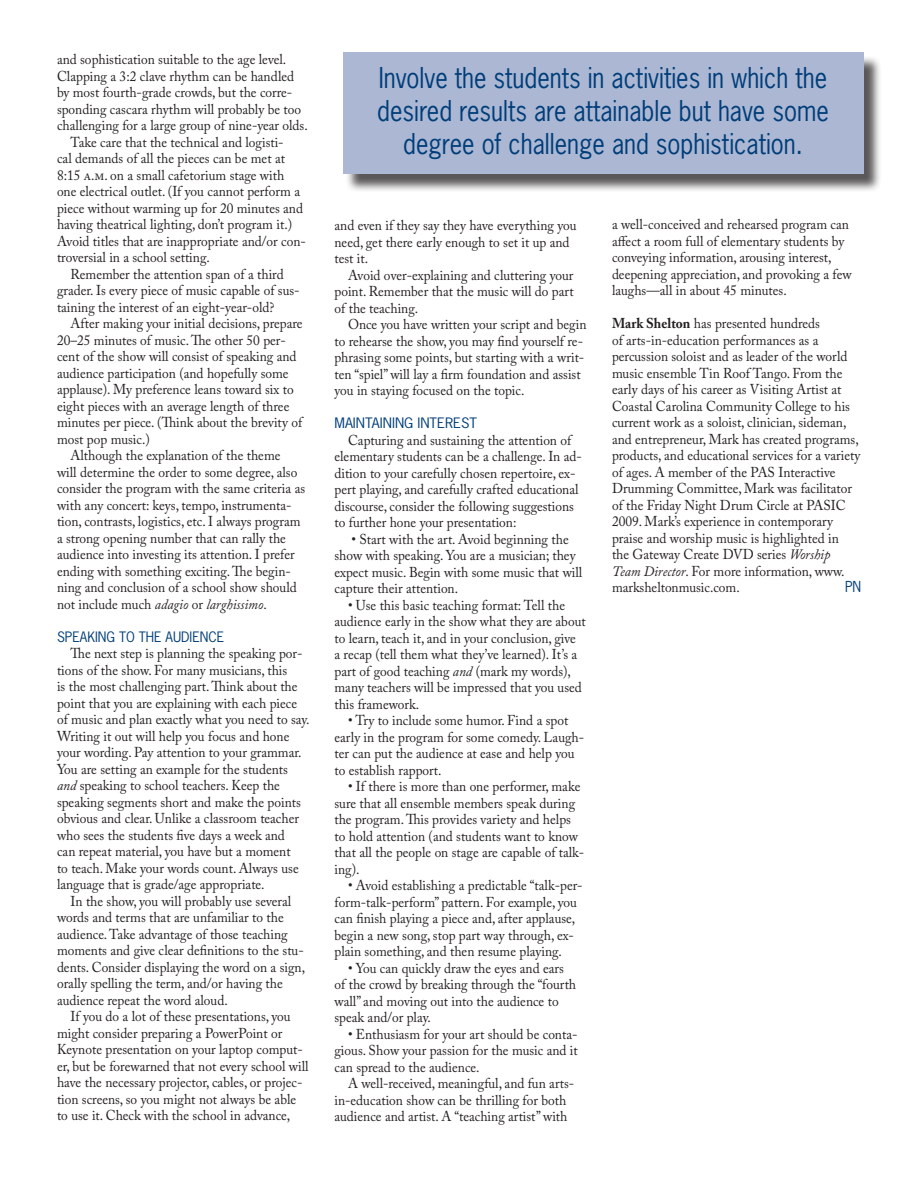
<style>
.page{position:relative;width:918px;height:1188px;background:#fff}
.page>*{position:absolute;margin:0;border:0;box-sizing:border-box;transform-origin:0 0}
.Heading_2{font:27px "News Gothic";color:#003d79;scale:.9 1}
.Body{font:14.25px/16.5px "Adobe Caslon Pro";color:#231f20;scale:.94 1}
.Free_Form{font:14.25px/16.5px "Adobe Caslon Pro";color:#231f20;scale:.94 1}
.Free_Form-2{font:14.25px "News Gothic";color:#003d79;scale:.94 1}
.Body-2{font:13.5px "News Gothic";color:#003d79}
.Body-3{font:13.5px "News Gothic";color:#003d79;scale:1.05 1}
.s1{font-style:italic}
.s2{font-weight:700}
</style>
<div class="page">
<div style="left:345px;top:55px;width:537px;height:138px;background:#231f20;opacity:.75"></div>
<div style="left:343px;top:52px;width:520px;height:122px;background:#abb7d3"></div>
<p class="Body" style="left:57px;top:51px;width:268px">and sophistication suitable to the age level.<br>Clapping a 3:2 clave rhythm can be handled by most fourth-grade crowds, but the corre&shy;sponding cascara rhythm will probably be too challenging for a large group of nine-year olds.</p>
<p class="Body" style="left:57px;top:134px;width:266px;text-indent:14px">Take care that the technical and logisti-<br>cal demands of all the pieces can be met at 8:15 a.m. on a small cafetorium stage with one electrical outlet. (If you cannot perform a piece without warming up for 20 minutes and having theatrical lighting, don’t program it.)<br>Avoid titles that are inappropriate and/or con&shy;troversial in a school setting.</p>
<p class="Body" style="left:57px;top:266px;width:260px;text-indent:14px">Remember the attention span of a third grader. Is every piece of music capable of sus&shy;taining the interest of an eight-year-old?</p>
<p class="Body" style="left:57px;top:315px;width:263px;text-indent:14px">After making your initial decisions, prepare 20–25 minutes of music. The other 50 per&shy;cent of the show will consist of speaking and audience participation (and hopefully some applause). My preference leans toward six to eight pieces with an average length of three minutes per piece. (Think about the brevity of most pop music.)</p>
<p class="Body" style="left:57px;top:447px;width:266px;text-indent:14px">Although the explanation of the theme<br>will determine the order to some degree, also consider the program with the same criteria as with any concert: keys, tempo, instrumenta&shy;tion, contrasts, logistics, etc. I always program a strong opening number that can rally the audience into investing its attention. I prefer ending with something exciting. The begin&shy;ning and conclusion of a school show should not include much <span class="s1">adagio</span> or <span class="s1">larghissimo</span>.</p>
<p class="Body-2" style="left:57px;top:628px;width:169px">SPEAKING TO THE AUDIENCE</p>
<p class="Body" style="left:57px;top:645px;width:270px;text-indent:14px">The next step is planning the speaking por&shy;tions of the show. For many musicians, this<br>is the most challenging part. Think about the point that you are explaining with each piece of music and plan exactly what you need to say.<br>Writing it out will help you focus and hone your wording. Pay attention to your grammar.<br>You are setting an example for the students <span class="s1">and</span> speaking to school teachers. Keep the speaking segments short and make the points obvious and clear. Unlike a classroom teacher who sees the students five days a week and<br>can repeat material, you have but a moment<br>to teach. Make your words count. Always use language that is grade/age appropriate.</p>
<p class="Body" style="left:57px;top:893px;width:265px;text-indent:14px">In the show, you will probably use several words and terms that are unfamiliar to the audience. Take advantage of those teaching moments and give clear definitions to the stu&shy;dents. Consider displaying the word on a sign, orally spelling the term, and/or having the audience repeat the word aloud.</p>
<p class="Body" style="left:57px;top:1008px;width:269px;text-indent:14px">If you do a lot of these presentations, you might consider preparing a PowerPoint or Keynote presentation on your laptop comput&shy;er, but be forewarned that not every school will have the necessary projector, cables, or projec&shy;tion screens, so you might not always be able to use it. Check with the school in advance,</p>
<p class="Heading_2" style="left:379px;top:61px;width:500px">Involve the students in activities in which the</p>
<p class="Heading_2" style="left:377px;top:94px;width:503px">desired results are attainable but have some</p>
<p class="Heading_2" style="left:403px;top:127px;width:446px">degree of challenge and sophistication.</p>
<p class="Body" style="left:335px;top:217px;width:259px">and even if they say they have everything you need, get there early enough to set it up and test it.</p>
<p class="Body" style="left:335px;top:267px;width:256px;text-align:justify;text-indent:14px">Avoid over-explaining and cluttering your point. Remember that the music will do part of the teaching.</p>
<p class="Body" style="left:335px;top:316px;width:270px;text-indent:14px">Once you have written your script and begin to rehearse the show, you may find yourself re&shy;phrasing some points, but starting with a writ&shy;ten “spiel” will lay a firm foundation and assist you in staying focused on the topic.</p>
<p class="Body-3" style="left:335px;top:414px;width:137px">MAINTAINING INTEREST</p>
<p class="Body" style="left:335px;top:432px;width:265px;text-indent:14px">Capturing and sustaining the attention of elementary students can be a challenge. In ad&shy;dition to your carefully chosen repertoire, ex&shy;pert playing, and carefully crafted educational discourse, consider the following suggestions to further hone your presentation:</p>
<p class="Body" style="left:335px;top:531px;width:265px;text-indent:17px">• Start with the art. Avoid beginning the show with speaking. You are a musician; they expect music. Begin with some music that will capture their attention.</p>
<p class="Body" style="left:335px;top:597px;width:269px;text-indent:14px">• Use this basic teaching format: Tell the audience early in the show what they are about to learn, teach it, and in your conclusion, give<br>a recap (tell them what they’ve learned). It’s a part of good teaching <span class="s1">and</span> (mark my words), many teachers will be impressed that you used this framework.</p>
<p class="Body" style="left:335px;top:712px;width:267px;text-indent:14px">• Try to include some humor. Find a spot early in the program for some comedy. Laugh&shy;ter can put the audience at ease and help you to establish rapport.</p>
<p class="Body" style="left:335px;top:778px;width:267px;text-indent:14px">• If there is more than one performer, make sure that all ensemble members speak during the program. This provides variety and helps to hold attention (and students want to know that all the people on stage are capable of talk&shy;ing).</p>
<p class="Body" style="left:335px;top:877px;width:266px;text-indent:14px">• Avoid establishing a predictable “talk-per&shy;form-talk-perform” pattern. For example, you can finish playing a piece and, after applause, begin a new song, stop part way through, ex&shy;plain something, and then resume playing.</p>
<p class="Body" style="left:335px;top:960px;width:259px;text-indent:14px">• You can quickly draw the eyes and ears of the crowd by breaking through the “fourth wall” and moving out into the audience to speak and/or play.</p>
<p class="Body" style="left:335px;top:1026px;width:260px;text-align:justify;text-indent:14px">• Enthusiasm for your art should be conta&shy;gious. Show your passion for the music and it can spread to the audience.</p>
<p class="Body" style="left:335px;top:1075px;width:257px;text-indent:14px">A well-received, meaningful, and fun arts&shy;in-education show can be thrilling for both audience and artist. A “teaching artist” with</p>
<p class="Body" style="left:612px;top:216px;width:257px">a well-conceived and rehearsed program can affect a room full of elementary students by conveying information, arousing interest, deepening appreciation, and provoking a few laughs—all in about 45 minutes.</p>
<p class="Free_Form" style="left:612px;top:315px;width:266px"><span class="s2">Mark Shelton</span> has presented hundreds<br>of arts-in-education performances as a percussion soloist and as leader of the world music ensemble Tin Roof Tango. From the early days of his career as Visiting Artist at Coastal Carolina Community College to his current work as a soloist, clinician, sideman, and entrepreneur, Mark has created programs, products, and educational services for a variety of ages. A member of the PAS Interactive Drumming Committee, Mark was facilitator of the Friday Night Drum Circle at PASIC 2009. Mark’s experience in contemporary praise and worship music is highlighted in<br>the Gateway Create DVD series <span class="s1">Worship Team Director</span>. For more information, www. marksheltonmusic.com.</p>
<p class="Free_Form-2" style="left:845px;top:578px;width:19px">PN</p>
</div>
